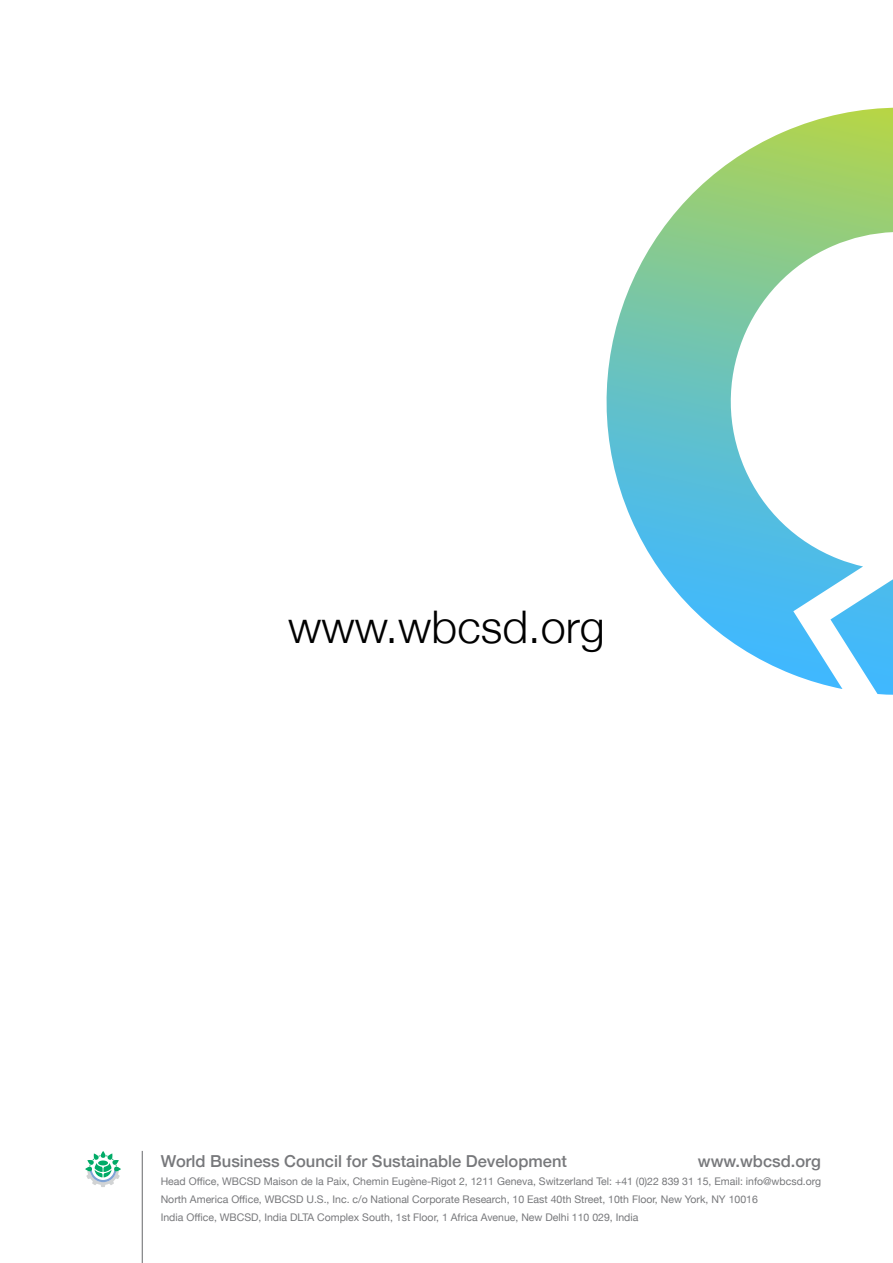
<style>
.page{position:relative;width:893px;height:1263px;background:#fff}
.page>*{position:absolute;margin:0;border:0;box-sizing:border-box;transform-origin:0 0}
.t1{font:300 45px "Helvetica Neue";color:#000}
.t2{font:500 16.5px "Helvetica Neue";color:#77787b}
.t3{font:10.5px/18px "Helvetica Neue";color:#77787b}
</style>
<div class="page">
<hr style="left:142px;top:1151px;width:1px;height:112px;background:#77787b">
<svg style="left:606px;top:108px;width:287px;height:581px"></svg>
<svg style="left:85px;top:1151px;width:36px;height:36px"></svg>
<h1 class="t1" style="left:288px;top:591px;width:318px">www.wbcsd.org</h1>
<h2 class="t2" style="left:161px;top:1148px;width:408px">World Business Council for Sustainable Development</h2>
<h2 class="t2" style="left:698px;top:1148px;width:124px">www.wbcsd.org</h2>
<p class="t3" style="left:161px;top:1173px;width:662px">Head Office, WBCSD Maison de la Paix, Chemin Eugène-Rigot 2, 1211 Geneva, Switzerland Tel: +41 (0)22 839 31 15, Email: info@wbcsd.org<br>North America Office, WBCSD U.S., Inc. c/o National Corporate Research, 10 East 40th Street, 10th Floor, New York, NY 10016<br>India Office, WBCSD, India DLTA Complex South, 1st Floor, 1 Africa Avenue, New Delhi 110 029, India</p>
</div>
